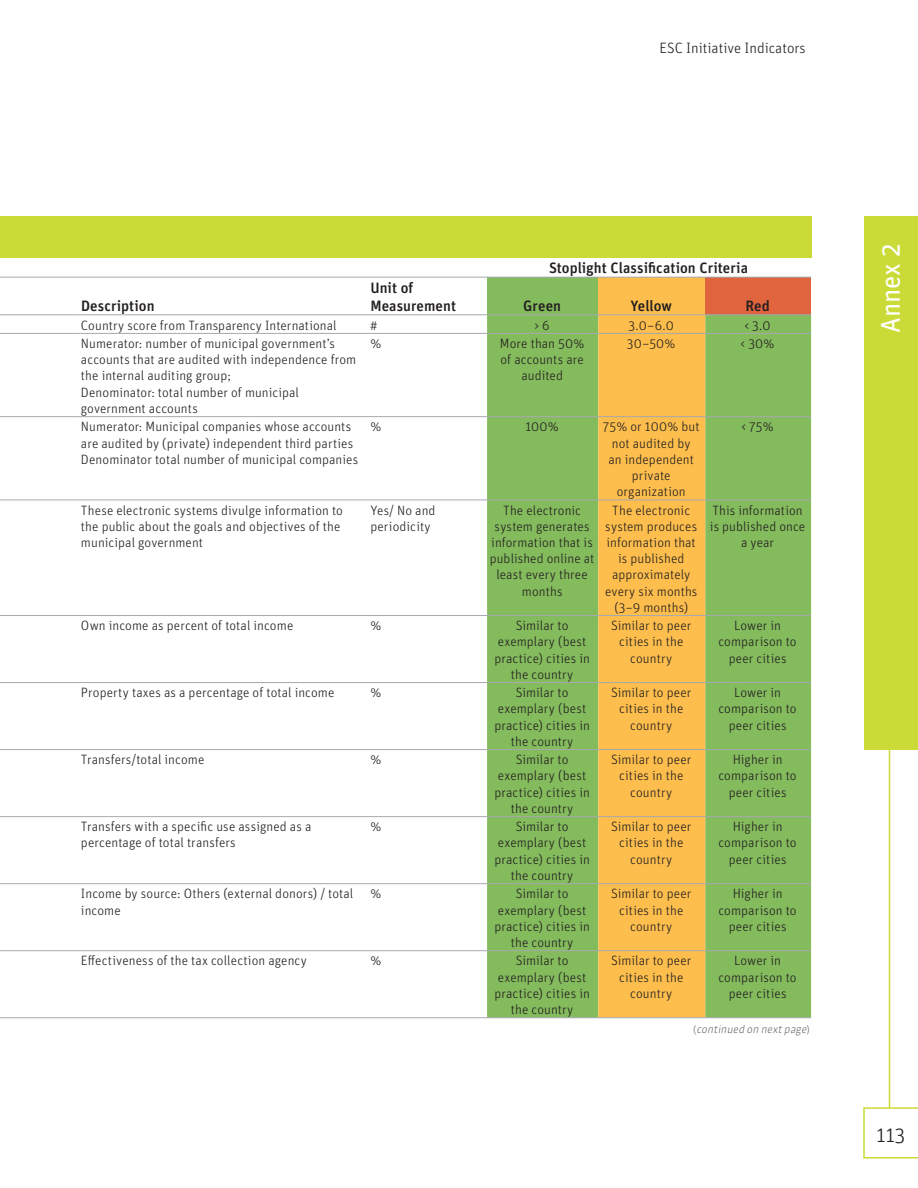
<style>
.page{position:relative;width:918px;height:1188px;background:#fff}
.page>*{position:absolute;margin:0;border:0;box-sizing:border-box;transform-origin:0 0}
.t1{font:27px "Unit";color:#fff}
.t2{font:300 21px "Unit";color:#231f20}
.t3{font:500 15px/18px "Unit";letter-spacing:.005em;color:#231f20}
.t4{font:300 15px "Unit";color:#231f20}
.t5{font:300 13.5px/16.2px "Unit";letter-spacing:.005em;color:#231f20;text-align:center}
.t6{font:italic 300 10.5px "Sanuk";color:#58595b}
.s1{font-style:normal}
</style>
<div class="page">
<div style="left:864px;top:216px;width:54px;height:534px;background:#cadb37"></div>
<hr style="left:889px;top:531px;width:1px;height:594px;background:#cadb37">
<svg style="left:863px;top:1107px;width:55px;height:52px"></svg>
<div style="left:0;top:216px;width:811px;height:42px;background:#cadb37"></div>
<div style="left:487px;top:277px;width:111px;height:38px;background:#84bb5d"></div>
<div style="left:598px;top:277px;width:107px;height:38px;background:#fdbe4d"></div>
<div style="left:705px;top:277px;width:106px;height:38px;background:#e0643d"></div>
<div style="left:487px;top:315px;width:324px;height:702px;background:#84bb5d"></div>
<div style="left:598px;top:315px;width:107px;height:702px;background:#fdbe4d"></div>
<hr style="left:487px;top:277px;width:324px;height:1px;background:#a7a9ac">
<hr style="left:0;top:333px;width:79px;height:1px;background:#a7a9ac">
<hr style="left:79px;top:333px;width:732px;height:1px;background:#a7a9ac">
<hr style="left:0;top:416px;width:79px;height:1px;background:#a7a9ac">
<hr style="left:79px;top:416px;width:732px;height:1px;background:#a7a9ac">
<hr style="left:0;top:500px;width:79px;height:1px;background:#a7a9ac">
<hr style="left:79px;top:500px;width:732px;height:1px;background:#a7a9ac">
<hr style="left:0;top:615px;width:79px;height:1px;background:#a7a9ac">
<hr style="left:79px;top:615px;width:732px;height:1px;background:#a7a9ac">
<hr style="left:0;top:682px;width:79px;height:1px;background:#a7a9ac">
<hr style="left:79px;top:682px;width:732px;height:1px;background:#a7a9ac">
<hr style="left:0;top:749px;width:79px;height:1px;background:#a7a9ac">
<hr style="left:79px;top:749px;width:732px;height:1px;background:#a7a9ac">
<hr style="left:0;top:816px;width:79px;height:1px;background:#a7a9ac">
<hr style="left:79px;top:816px;width:732px;height:1px;background:#a7a9ac">
<hr style="left:0;top:883px;width:79px;height:1px;background:#a7a9ac">
<hr style="left:79px;top:883px;width:732px;height:1px;background:#a7a9ac">
<hr style="left:0;top:950px;width:79px;height:1px;background:#a7a9ac">
<hr style="left:79px;top:950px;width:732px;height:1px;background:#a7a9ac">
<hr style="left:0;top:1017px;width:79px;height:1px;background:#a7a9ac">
<hr style="left:79px;top:1017px;width:732px;height:1px;background:#a7a9ac">
<hr style="left:0;top:314px;width:79px;height:1px;background:#a7a9ac">
<hr style="left:79px;top:314px;width:732px;height:1px;background:#a7a9ac">
<hr style="left:0;top:277px;width:79px;height:1px;background:#a7a9ac">
<hr style="left:79px;top:277px;width:408px;height:1px;background:#a7a9ac">
<p class="t4" style="left:659px;top:43px;width:148px">ESC Initiative Indicators</p>
<p class="t3" style="left:81px;top:298px;width:75px">Description</p>
<p class="t3" style="left:370px;top:280px;width:87px">Unit of<br>Measurement</p>
<p class="t3" style="left:549px;top:261px;width:200px">Stoplight Classification Criteria</p>
<p class="t3" style="left:523px;top:298px;width:39px">Green</p>
<p class="t3" style="left:630px;top:298px;width:43px">Yellow</p>
<p class="t3" style="left:745px;top:298px;width:26px">Red</p>
<p class="t5" style="left:81px;top:318px;width:257px">Country score from Transparency International</p>
<p class="t5" style="left:370px;top:318px;width:9px">#</p>
<p class="t5" style="left:534px;top:318px;width:17px">&gt; 6</p>
<p class="t5" style="left:628px;top:318px;width:47px">3.0–6.0</p>
<p class="t5" style="left:744px;top:318px;width:28px">&lt; 3.0</p>
<p class="t5" style="left:81px;top:337px;width:277px;text-align:left">Numerator: number of municipal government’s accounts that are audited with independence from the internal auditing group;<br>Denominator: total number of municipal government accounts</p>
<p class="t5" style="left:370px;top:337px;width:12px">%</p>
<p class="t5" style="left:500px;top:337px;width:86px">More than 50% of accounts are audited</p>
<p class="t5" style="left:627px;top:337px;width:50px">30–50%</p>
<p class="t5" style="left:741px;top:337px;width:35px">&lt; 30%</p>
<p class="t5" style="left:81px;top:420px;width:279px;text-align:left">Numerator: Municipal companies whose accounts are audited by (private) independent third parties<br>Denominator total number of municipal companies</p>
<p class="t5" style="left:370px;top:420px;width:12px">%</p>
<p class="t5" style="left:525px;top:420px;width:35px">100%</p>
<p class="t5" style="left:603px;top:420px;width:98px">75% or 100% but not audited by<br>an independent private organization</p>
<p class="t5" style="left:742px;top:420px;width:34px">&lt; 75%</p>
<p class="t5" style="left:81px;top:503px;width:264px;text-align:left">These electronic systems divulge information to the public about the goals and objectives of the municipal government</p>
<p class="t5" style="left:370px;top:503px;width:67px;text-align:left">Yes/ No and periodicity</p>
<p class="t5" style="left:490px;top:503px;width:106px">The electronic system generates information that is published online at least every three months</p>
<p class="t5" style="left:605px;top:503px;width:94px">The electronic system produces information that is published approximately every six months (3–9 months)</p>
<p class="t5" style="left:710px;top:503px;width:97px">This information is published once a year</p>
<p class="t5" style="left:81px;top:619px;width:214px">Own income as percent of total income</p>
<p class="t5" style="left:370px;top:619px;width:12px">%</p>
<p class="t5" style="left:494px;top:619px;width:97px">Similar to exemplary (best practice) cities in the country</p>
<p class="t5" style="left:611px;top:619px;width:82px">Similar to peer cities in the country</p>
<p class="t5" style="left:718px;top:619px;width:80px">Lower in comparison to peer cities</p>
<p class="t5" style="left:81px;top:686px;width:255px">Property taxes as a percentage of total income</p>
<p class="t5" style="left:370px;top:686px;width:12px">%</p>
<p class="t5" style="left:494px;top:686px;width:97px">Similar to exemplary (best practice) cities in the country</p>
<p class="t5" style="left:611px;top:686px;width:82px">Similar to peer cities in the country</p>
<p class="t5" style="left:718px;top:686px;width:80px">Lower in comparison to peer cities</p>
<p class="t5" style="left:81px;top:753px;width:125px">Transfers/total income</p>
<p class="t5" style="left:370px;top:753px;width:12px">%</p>
<p class="t5" style="left:494px;top:753px;width:97px">Similar to exemplary (best practice) cities in the country</p>
<p class="t5" style="left:611px;top:753px;width:82px">Similar to peer cities in the country</p>
<p class="t5" style="left:718px;top:753px;width:80px">Higher in comparison to peer cities</p>
<p class="t5" style="left:81px;top:820px;width:232px;text-align:left">Transfers with a specific use assigned as a percentage of total transfers</p>
<p class="t5" style="left:370px;top:820px;width:12px">%</p>
<p class="t5" style="left:494px;top:820px;width:97px">Similar to exemplary (best practice) cities in the country</p>
<p class="t5" style="left:611px;top:820px;width:82px">Similar to peer cities in the country</p>
<p class="t5" style="left:718px;top:820px;width:80px">Higher in comparison to peer cities</p>
<p class="t5" style="left:81px;top:887px;width:274px;text-align:left">Income by source: Others (external donors) / total income</p>
<p class="t5" style="left:370px;top:887px;width:12px">%</p>
<p class="t5" style="left:494px;top:887px;width:97px">Similar to exemplary (best practice) cities in the country</p>
<p class="t5" style="left:611px;top:887px;width:82px">Similar to peer cities in the country</p>
<p class="t5" style="left:718px;top:887px;width:80px">Higher in comparison to peer cities</p>
<p class="t5" style="left:81px;top:954px;width:227px">Effectiveness of the tax collection agency</p>
<p class="t5" style="left:370px;top:954px;width:12px">%</p>
<p class="t5" style="left:494px;top:954px;width:97px">Similar to exemplary (best practice) cities in the country</p>
<p class="t5" style="left:611px;top:954px;width:82px">Similar to peer cities in the country</p>
<p class="t5" style="left:718px;top:954px;width:80px">Lower in comparison to peer cities</p>
<p class="t6" style="left:693px;top:1023px;width:118px"><span class="s1">(</span> continued on next page<span class="s1">)</span></p>
<h1 class="t1" style="left:880px;top:333px;width:92px;rotate:-90deg">Annex 2</h1>
<h2 class="t2" style="left:877px;top:1127px;width:30px">113</h2>
</div>
